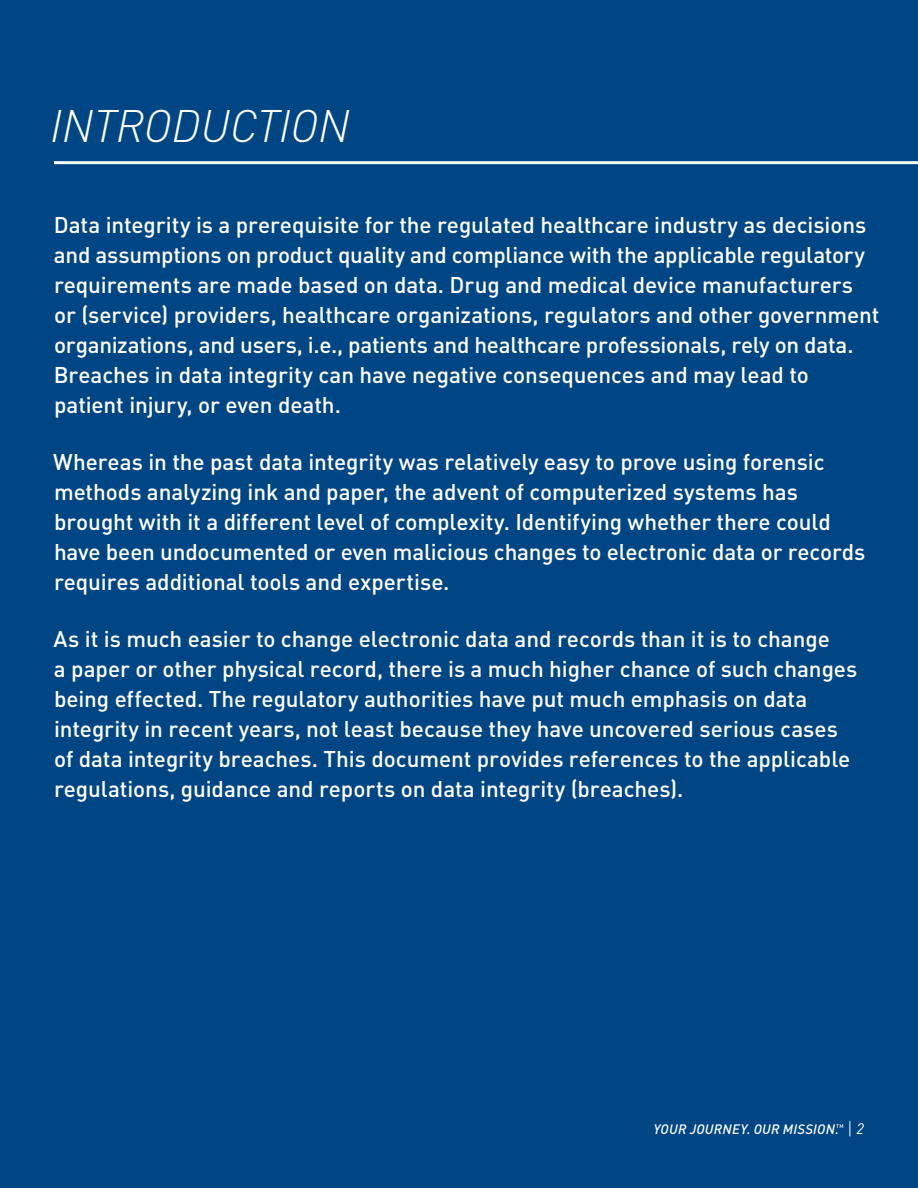
<style>
.page{position:relative;width:918px;height:1188px;background:#004684}
.page>*{position:absolute;margin:0;border:0;box-sizing:border-box;transform-origin:0 0}
.t1{font:italic 300 45px "DINOT";letter-spacing:-.005em;color:#fff}
.t2{font:500 22.5px/30px "DINOT";letter-spacing:-.005em;color:#fff}
.t3{font:italic 500 13.5px "DINOT";letter-spacing:.02em;color:#fff}
.t4{font:500 5.25px "DINOT";color:#fff}
.s1{font-weight:300;font-style:normal;font-size:18px;color:#3e3e3f}
.s2{font-weight:400;font-size:15px;color:#3e3e3f}
</style>
<div class="page">
<hr style="left:54px;top:161px;width:864px;height:3px;background:#fff">
<h1 class="t1" style="left:50px;top:99px;width:301px">INTRODUCTION</h1>
<p class="t2" style="left:54px;top:210px;width:827px">Data integrity is a prerequisite for the regulated healthcare industry as decisions and assumptions on product quality and compliance with the applicable regulatory requirements are made based on data. Drug and medical device manufacturers or (service) providers, healthcare organizations, regulators and other government organizations, and users, i.e., patients and healthcare professionals, rely on data.<br>B reaches in data integrity can have negative consequences and may lead to patient injury, or even death.</p>
<p class="t2" style="left:53px;top:446px;width:814px">Whereas in the past data integrity was relatively easy to prove using forensic methods analyzing ink and paper, the advent of computerized systems has brought with it a different level of complexity. Identifying whether there could have been undocumented or even malicious changes to electronic data or records requires additional tools and expertise.</p>
<p class="t2" style="left:54px;top:623px;width:805px">As it is much easier to change electronic data and records than it is to change<br>a paper or other physical record, there is a much higher chance of such changes being effected. The regulatory authorities have put much emphasis on data integrity in recent years, not least because they have uncovered serious cases of data integrity breaches. This document provides references to the applicable regulations, guidance and reports on data integrity (breaches).</p>
<p class="t3" style="left:654px;top:1121px;width:212px">YOUR JOURNEY. OUR MISSION. <span class="s1">|</span> <span class="s2">2</span></p>
<p class="t4" style="left:836px;top:1123px;width:9px">tm</p>
</div>
